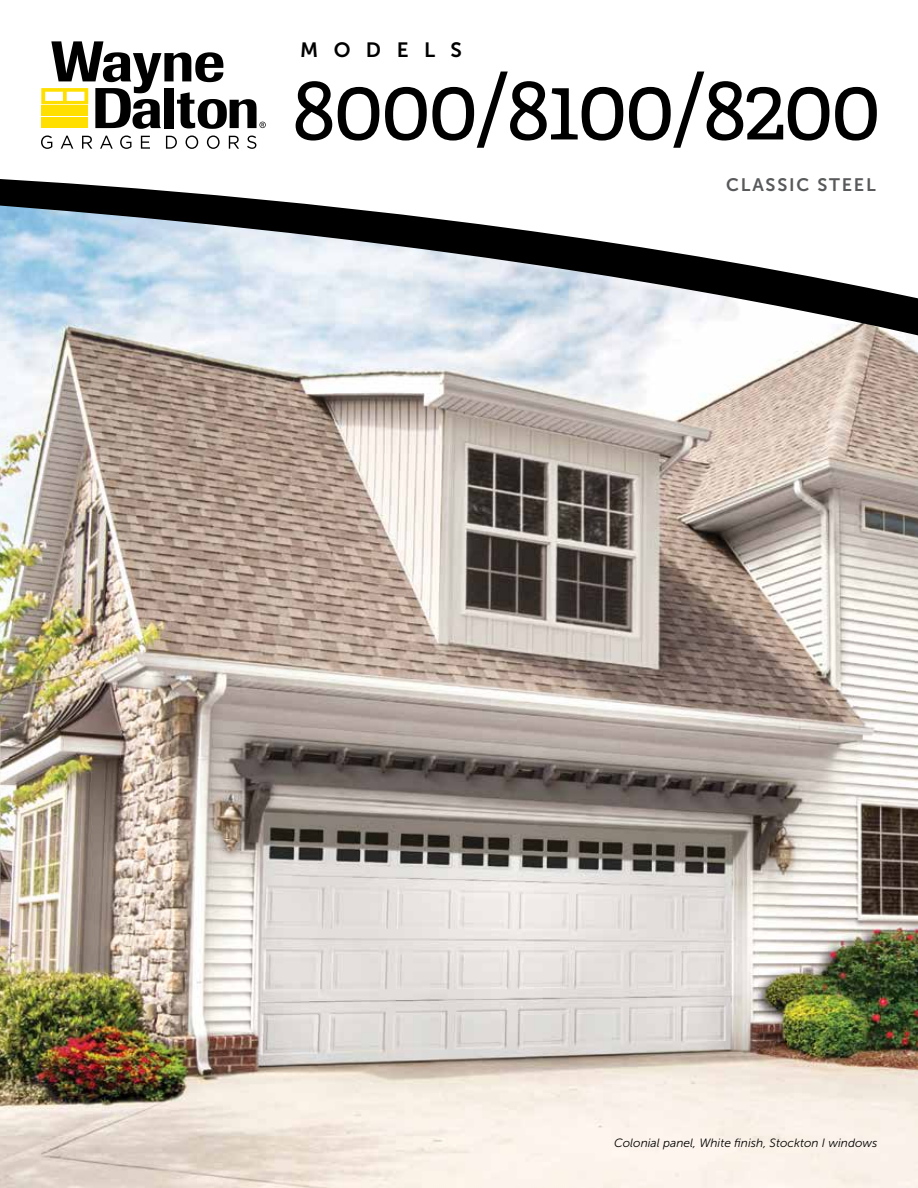
<style>
.page{position:relative;width:918px;height:1188px;background:#fff}
.page>*{position:absolute;margin:0;border:0;box-sizing:border-box;transform-origin:0 0}
.t1{font:90px "Adelle PE";letter-spacing:-.02em;color:#000;scale:.95 1}
.t2{font:20.7px "Museo Sans 700";letter-spacing:.75em;color:#000}
.t3{font:18px "Museo Sans 700";letter-spacing:.1em;color:#58595b}
.t4{font:italic 12px "Museo Sans 300";color:#000}
</style>
<div class="page">
<img style="left:0;top:370px;width:918px;height:818px">
<svg style="left:41px;top:135px;width:11px;height:14px"></svg>
<svg style="left:61px;top:136px;width:12px;height:13px"></svg>
<svg style="left:82px;top:136px;width:10px;height:13px"></svg>
<svg style="left:100px;top:136px;width:13px;height:13px"></svg>
<svg style="left:120px;top:135px;width:11px;height:14px"></svg>
<svg style="left:141px;top:136px;width:9px;height:13px"></svg>
<svg style="left:166px;top:136px;width:11px;height:13px"></svg>
<svg style="left:186px;top:135px;width:12px;height:14px"></svg>
<svg style="left:207px;top:135px;width:13px;height:14px"></svg>
<svg style="left:229px;top:136px;width:10px;height:13px"></svg>
<svg style="left:247px;top:136px;width:9px;height:13px"></svg>
<svg style="left:41px;top:41px;width:225px;height:88px"></svg>
<svg style="left:0;top:179px;width:918px;height:191px"></svg>
<h2 class="t2" style="left:300px;top:38px;width:163px">MODELS</h2>
<h1 class="t1" style="left:292px;top:42px;width:621px">8000/8100/8200</h1>
<h3 class="t3" style="left:726px;top:175px;width:151px">CLASSIC STEEL</h3>
<p class="t4" style="left:614px;top:1137px;width:265px">Colonial panel, White finish, Stockton I windows</p>
</div>
